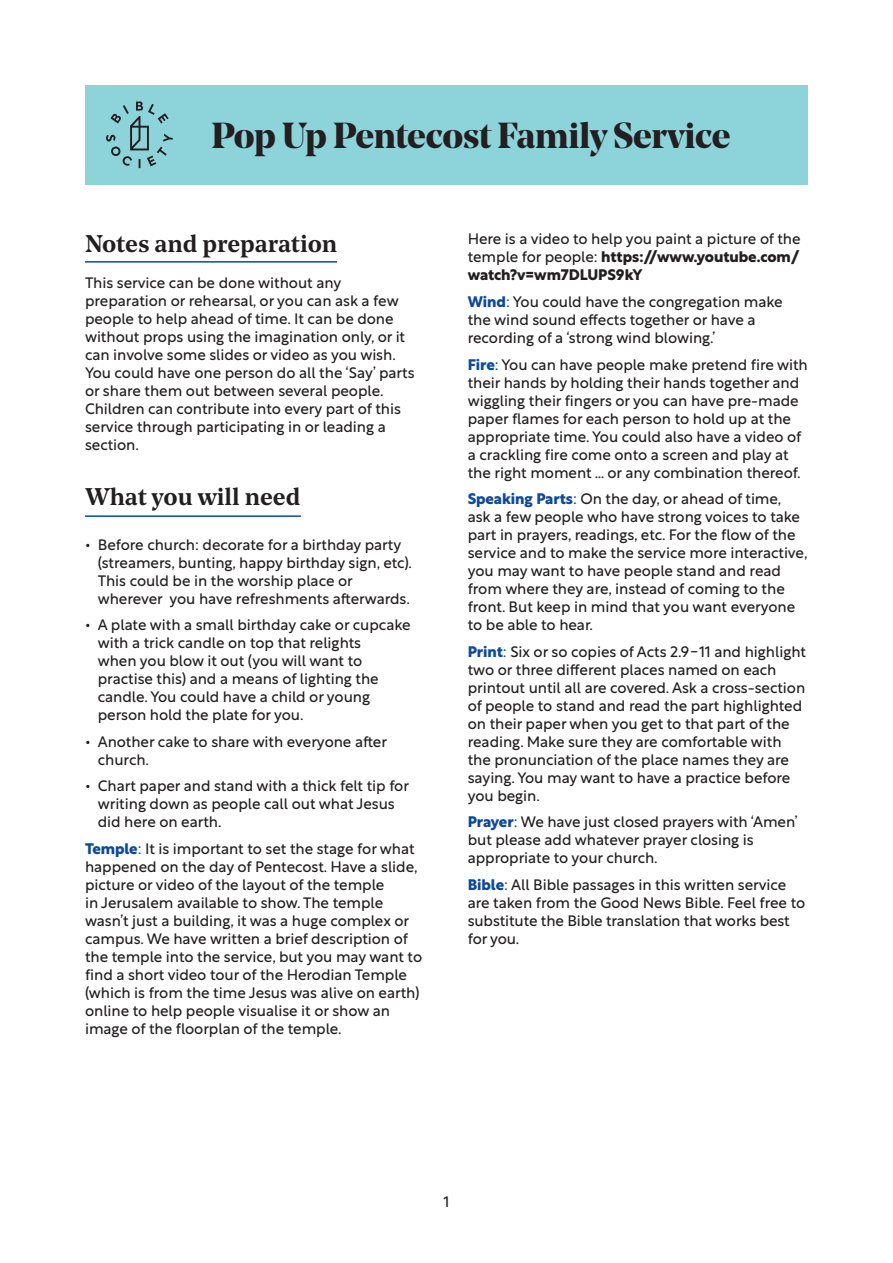
<style>
.page{position:relative;width:893px;height:1263px;background:#fff}
.page>*{position:absolute;margin:0;border:0;box-sizing:border-box;transform-origin:0 0}
.t1{font:700 36px "Noe Display";letter-spacing:-.01em;color:#231f20}
.t2{font:600 24px "Noe Text";letter-spacing:-.005em;color:#231f20}
.t3{font:15px/18px "Rustica";letter-spacing:-.005em;color:#231f20}
.s1{font-weight:700;color:#0d499a}
.s2{color:#0d499a}
.s3{font-weight:700}
</style>
<div class="page">
<div style="left:85px;top:85px;width:723px;height:100px;background:#8dd4da"></div>
<svg style="left:106px;top:102px;width:67px;height:66px"></svg>
<hr style="left:85px;top:261px;width:252px;height:2px;background:#0d499a">
<hr style="left:85px;top:515px;width:216px;height:2px;background:#0d499a">
<h1 class="t1" style="left:212px;top:111px;width:521px">Pop Up Pentecost Family Service</h1>
<h2 class="t2" style="left:85px;top:226px;width:254px">Notes and preparation</h2>
<p class="t3" style="left:85px;top:272px;width:331px">This service can be done without any preparation or rehearsal, or you can ask a few people to help ahead of time. It can be done without props using the imagination only, or it can involve some slides or video as you wish.<br>You could have one person do all the ‘Say’ parts or share them out between several people.<br>Children can contribute into every part of this service through participating in or leading a section.</p>
<h2 class="t2" style="left:85px;top:479px;width:217px">What you will need</h2>
<p class="t3" style="left:98px;top:534px;width:316px;text-indent:-13px">• Before church: decorate for a birthday party (streamers, bunting, happy birthday sign, etc).<br>This could be in the worship place or wherever you have refreshments afterwards.</p>
<p class="t3" style="left:98px;top:614px;width:314px;text-indent:-13px">• A plate with a small birthday cake or cupcake with a trick candle on top that relights<br>when you blow it out (you will want to practise this) and a means of lighting the candle. You could have a child or young person hold the plate for you.</p>
<p class="t3" style="left:98px;top:731px;width:291px;text-indent:-13px">• Another cake to share with everyone after church.</p>
<p class="t3" style="left:98px;top:775px;width:313px;text-indent:-13px">• Chart paper and stand with a thick felt tip for writing down as people call out what Jesus did here on earth.</p>
<p class="t3" style="left:85px;top:838px;width:339px"><span class="s1">Temple</span><span class="s2">:</span> It is important to set the stage for what happened on the day of Pentecost. Have a slide, picture or video of the layout of the temple<br>in Jerusalem available to show. The temple wasn’t just a building, it was a huge complex or campus. We have written a brief description of the temple into the service, but you may want to find a short video tour of the Herodian Temple (which is from the time Jesus was alive on earth) online to help people visualise it or show an image of the floorplan of the temple.</p>
<p class="t3" style="left:468px;top:228px;width:334px;text-align:justify">Here is a video to help you paint a picture of the temple for people: <span class="s3">https://www.youtube.com/ watch?v=wm7DLUPS9kY</span></p>
<p class="t3" style="left:468px;top:291px;width:317px"><span class="s1">Wind</span><span class="s2">:</span> You could have the congregation make the wind sound effects together or have a recording of a ‘strong wind blowing.’</p>
<p class="t3" style="left:468px;top:353px;width:342px"><span class="s1">Fire</span><span class="s2">:</span> You can have people make pretend fire with their hands by holding their hands together and wiggling their fingers or you can have pre-made paper flames for each person to hold up at the appropriate time. You could also have a video of a crackling fire come onto a screen and play at the right moment … or any combination thereof.</p>
<p class="t3" style="left:468px;top:488px;width:341px"><span class="s1">Speaking Parts</span><span class="s2">:</span> On the day, or ahead of time, ask a few people who have strong voices to take part in prayers, readings, etc. For the flow of the service and to make the service more interactive, you may want to have people stand and read from where they are, instead of coming to the front. But keep in mind that you want everyone to be able to hear.</p>
<p class="t3" style="left:468px;top:641px;width:340px"><span class="s1">Print</span><span class="s2">:</span> Six or so copies of Acts 2.9−11 and highlight two or three different places named on each printout until all are covered. Ask a cross-section of people to stand and read the part highlighted on their paper when you get to that part of the reading. Make sure they are comfortable with the pronunciation of the place names they are saying. You may want to have a practice before you begin.</p>
<p class="t3" style="left:468px;top:811px;width:331px"><span class="s1">Prayer</span><span class="s2">:</span> We have just closed prayers with ‘Amen’ but please add whatever prayer closing is appropriate to your church.</p>
<p class="t3" style="left:468px;top:874px;width:339px"><span class="s1">Bible</span><span class="s2">:</span> All Bible passages in this written service are taken from the Good News Bible. Feel free to substitute the Bible translation that works best for you.</p>
<p class="t3" style="left:443px;top:1190px;width:7px">1</p>
</div>
